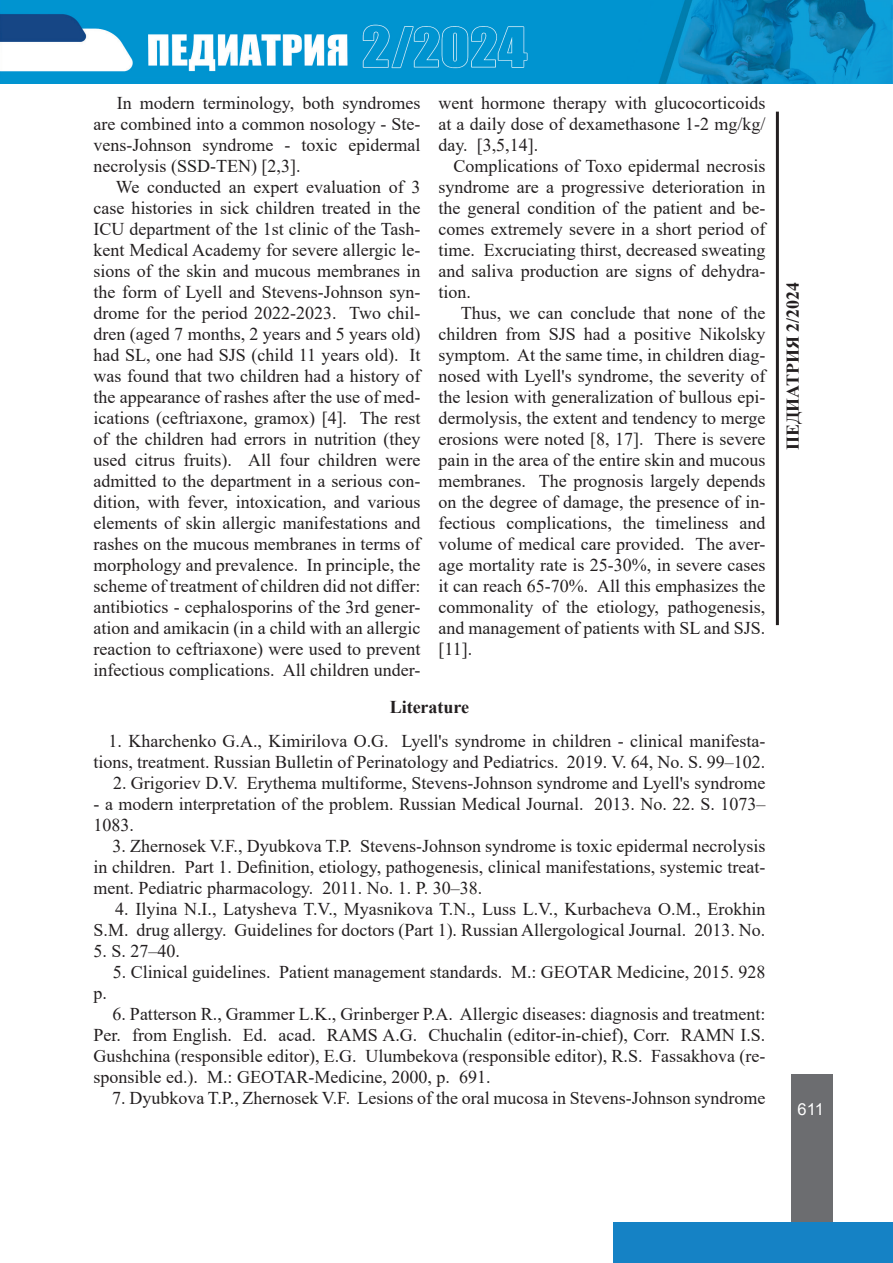
<style>
.page{position:relative;width:893px;height:1263px;background:#fff}
.page>*{position:absolute;margin:0;border:0;box-sizing:border-box;transform-origin:0 0}
.t1{font:18px/21px "Times New Roman";color:#231f20;text-align:justify}
.t2{font:700 18px "Times New Roman";color:#231f20}
.t3{font:16.5px "Arial";color:#fff}
</style>
<div class="page">
<div style="left:792px;top:1075px;width:41px;height:188px;background:#6c6d70"></div>
<div style="left:614px;top:1222px;width:279px;height:41px;background:#1582c5"></div>
<hr style="left:776px;top:112px;width:3px;height:513px;background:#231f20">
<img style="left:0;top:0;width:893px;height:83px">
<p class="t1" style="left:94px;top:92px;width:328px;text-indent:23px">In modern terminology, both syndromes are combined into a common nosology - Ste&shy;vens-Johnson syndrome - toxic epidermal necrolysis (SSD-TEN) [2,3].</p>
<p class="t1" style="left:94px;top:176px;width:328px;text-indent:22px">We conducted an expert evaluation of 3 case histories in sick children treated in the ICU department of the 1st clinic of the Tash&shy;kent Medical Academy for severe allergic le&shy;sions of the skin and mucous membranes in the form of Lyell and Stevens-Johnson syn&shy;drome for the period 2022-2023. Two chil&shy;dren (aged 7 months, 2 years and 5 years old) had SL, one had SJS (child 11 years old). It was found that two children had a history of the appearance of rashes after the use of med&shy;ications (ceftriaxone, gramox) [4]. The rest of the children had errors in nutrition (they used citrus fruits). All four children were admitted to the department in a serious con&shy;dition, with fever, intoxication, and various elements of skin allergic manifestations and rashes on the mucous membranes in terms of morphology and prevalence. In principle, the scheme of treatment of children did not differ: antibiotics - cephalosporins of the 3rd gener&shy;ation and amikacin (in a child with an allergic reaction to ceftriaxone) were used to prevent infectious complications. All children under-</p>
<p class="t1" style="left:438px;top:92px;width:328px">went hormone therapy with glucocorticoids at a daily dose of dexamethasone 1-2 mg/kg/ day. [3,5,14].</p>
<p class="t1" style="left:438px;top:155px;width:328px;text-indent:15px">Complications of Toxo epidermal necrosis syndrome are a progressive deterioration in the general condition of the patient and be&shy;comes extremely severe in a short period of time. Excruciating thirst, decreased sweating and saliva production are signs of dehydra&shy;tion.</p>
<p class="t1" style="left:438px;top:302px;width:328px;text-indent:22px">Thus, we can conclude that none of the children from SJS had a positive Nikolsky symptom. At the same time, in children diag&shy;nosed with Lyell's syndrome, the severity of the lesion with generalization of bullous epi&shy;dermolysis, the extent and tendency to merge erosions were noted [8, 17]. There is severe pain in the area of the entire skin and mucous membranes. The prognosis largely depends on the degree of damage, the presence of in&shy;fectious complications, the timeliness and volume of medical care provided. The aver&shy;age mortality rate is 25-30%, in severe cases it can reach 65-70%. All this emphasizes the commonality of the etiology, pathogenesis, and management of patients with SL and SJS. [11].</p>
<p class="t2" style="left:390px;top:694px;width:81px">Literature</p>
<p class="t1" style="left:94px;top:730px;width:673px;text-align:right">1. Kharchenko G.A., Kimirilova O.G. Lyell's syndrome in children - clinical manifesta&shy;tions, treatment. Russian Bulletin of Perinatology and Pediatrics. 2019. V. 64, No. S. 99–102.</p>
<p class="t1" style="left:113px;top:772px;width:654px">2. Grigoriev D.V. Erythema multiforme, Stevens-Johnson syndrome and Lyell's syndrome</p>
<p class="t1" style="left:94px;top:793px;width:673px">- a modern interpretation of the problem. Russian Medical Journal. 2013. No. 22. S. 1073–<br>1083.</p>
<p class="t1" style="left:94px;top:835px;width:673px;text-indent:19px">3. Zhernosek V.F., Dyubkova T.P. Stevens-Johnson syndrome is toxic epidermal necrolysis in children. Part 1. Definition, etiology, pathogenesis, clinical manifestations, systemic treat&shy;ment. Pediatric pharmacology. 2011. No. 1. P. 30–38.</p>
<p class="t1" style="left:94px;top:898px;width:673px;text-align:right">4. Ilyina N.I., Latysheva T.V., Myasnikova T.N., Luss L.V., Kurbacheva O.M., Erokhin<br>S.M. drug allergy. Guidelines for doctors (Part 1). Russian Allergological Journal. 2013. No.</p>
<p class="t1" style="left:94px;top:940px;width:88px">5. S. 27–40.</p>
<p class="t1" style="left:113px;top:961px;width:654px">5. Clinical guidelines. Patient management standards. M.: GEOTAR Medicine, 2015. 928</p>
<p class="t1" style="left:94px;top:982px;width:15px">p.</p>
<p class="t1" style="left:94px;top:1003px;width:673px;text-indent:19px">6. Patterson R., Grammer L.K., Grinberger P.A. Allergic diseases: diagnosis and treatment:<br>Per. from English. Ed. acad. RAMS A.G. Chuchalin (editor-in-chief), Corr. RAMN I.S.<br>Gushchina (responsible editor), E.G. Ulumbekova (responsible editor), R.S. Fassakhova (re&shy;sponsible ed.). M.: GEOTAR-Medicine, 2000, p. 691.</p>
<p class="t1" style="left:112px;top:1087px;width:655px">7. Dyubkova T.P., Zhernosek V.F. Lesions of the oral mucosa in Stevens-Johnson syndrome</p>
<p class="t2" style="left:780px;top:450px;width:170px;rotate:-90deg">ПЕДИАТРИЯ 2/2024</p>
<p class="t3" style="left:798px;top:1098px;width:28px">611</p>
</div>
